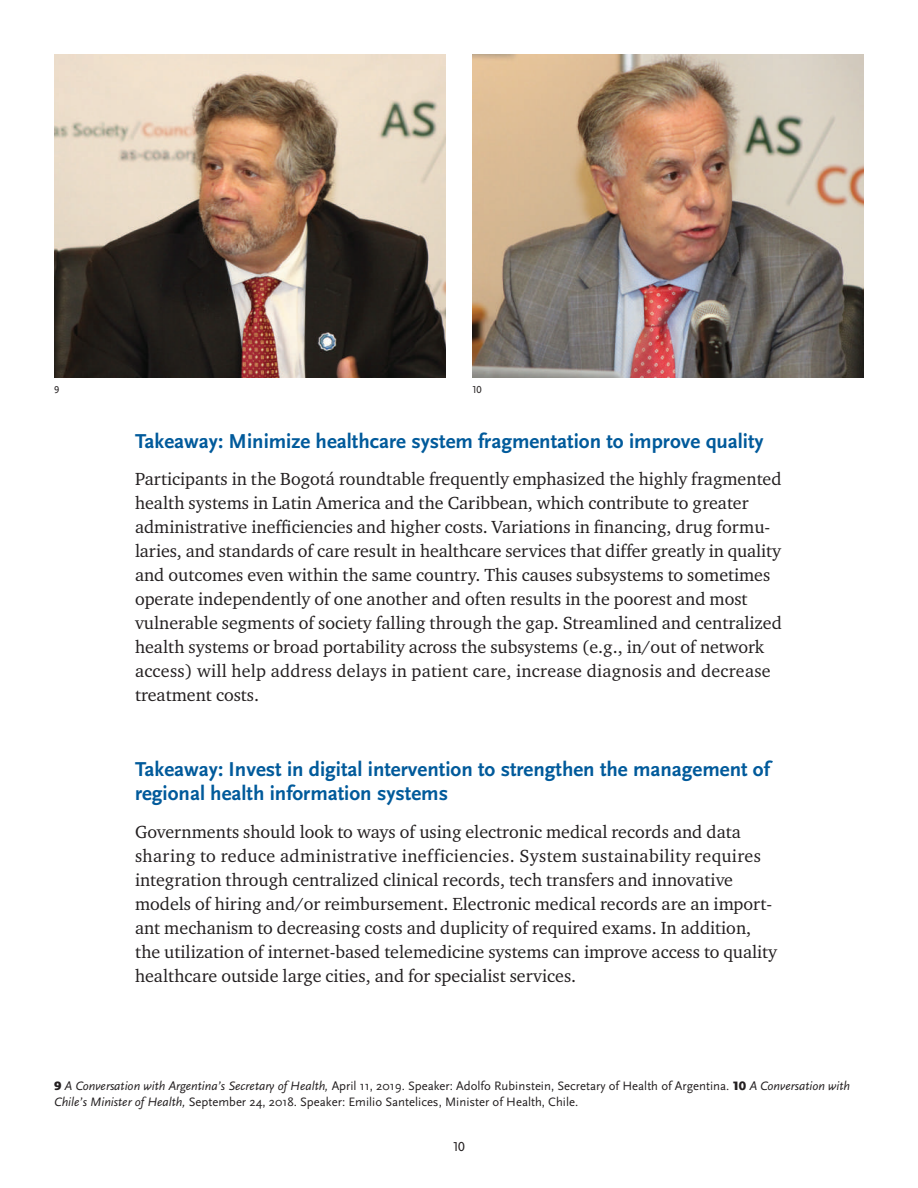
<style>
.page{position:relative;width:918px;height:1188px;background:#fff}
.page>*{position:absolute;margin:0;border:0;box-sizing:border-box;transform-origin:0 0}
.t1{font:700 21px/24px "Scala Sans Pro";color:#015a9b}
.t2{font:18px/24px "Charter ITC";color:#231f20}
.t3{font:13.5px "Scala Sans Pro";color:#231f20}
.t4{font:12.75px/16.5px "Scala Sans Pro";color:#231f20}
.t5{font:10.5px "Scala Sans Pro";color:#231f20}
.s1{font-weight:900}
.s2{font-style:italic}
</style>
<div class="page">
<img style="left:54px;top:54px;width:392px;height:324px">
<img style="left:472px;top:54px;width:392px;height:324px">
<p class="t5" style="left:54px;top:382px;width:7px">9</p>
<p class="t5" style="left:472px;top:382px;width:11px">10</p>
<p class="t1" style="left:135px;top:428px;width:630px">Takeaway: Minimize healthcare system fragmentation to improve quality</p>
<p class="t2" style="left:135px;top:467px;width:649px">Participants in the Bogotá roundtable frequently emphasized the highly fragmented health systems in Latin America and the Caribbean, which contribute to greater administrative inefficiencies and higher costs. Variations in financing, drug formu&shy;laries, and standards of care result in healthcare services that differ greatly in quality and outcomes even within the same country. This causes subsystems to sometimes operate independently of one another and often results in the poorest and most vulnerable segments of society falling through the gap. Streamlined and centralized health systems or broad portability across the subsystems (e.g., in/out of network access) will help address delays in patient care, increase diagnosis and decrease treatment costs.</p>
<p class="t1" style="left:135px;top:757px;width:636px">Takeaway: Invest in digital intervention to strengthen the management of regional health information systems</p>
<p class="t2" style="left:135px;top:819px;width:644px">Governments should look to ways of using electronic medical records and data sharing to reduce administrative inefficiencies. System sustainability requires integration through centralized clinical records, tech transfers and innovative models of hiring and/or reimbursement. Electronic medical records are an import&shy;ant mechanism to decreasing costs and duplicity of required exams. In addition, the utilization of internet-based telemedicine systems can improve access to quality healthcare outside large cities, and for specialist services.</p>
<p class="t4" style="left:54px;top:1077px;width:798px"><span class="s1">9</span> <span class="s2">A Conversation with Argentina’s Secretary of Health,</span> April 11, 2019. Speaker: Adolfo Rubinstein, Secretary of Health of Argentina. <span class="s1">10</span> <span class="s2">A Conversation with<br>Chile’s Minister of Health,</span> September 24, 2018. Speaker: Emilio Santelices, Minister of Health, Chile.</p>
<p class="t3" style="left:453px;top:1138px;width:13px">10</p>
</div>
